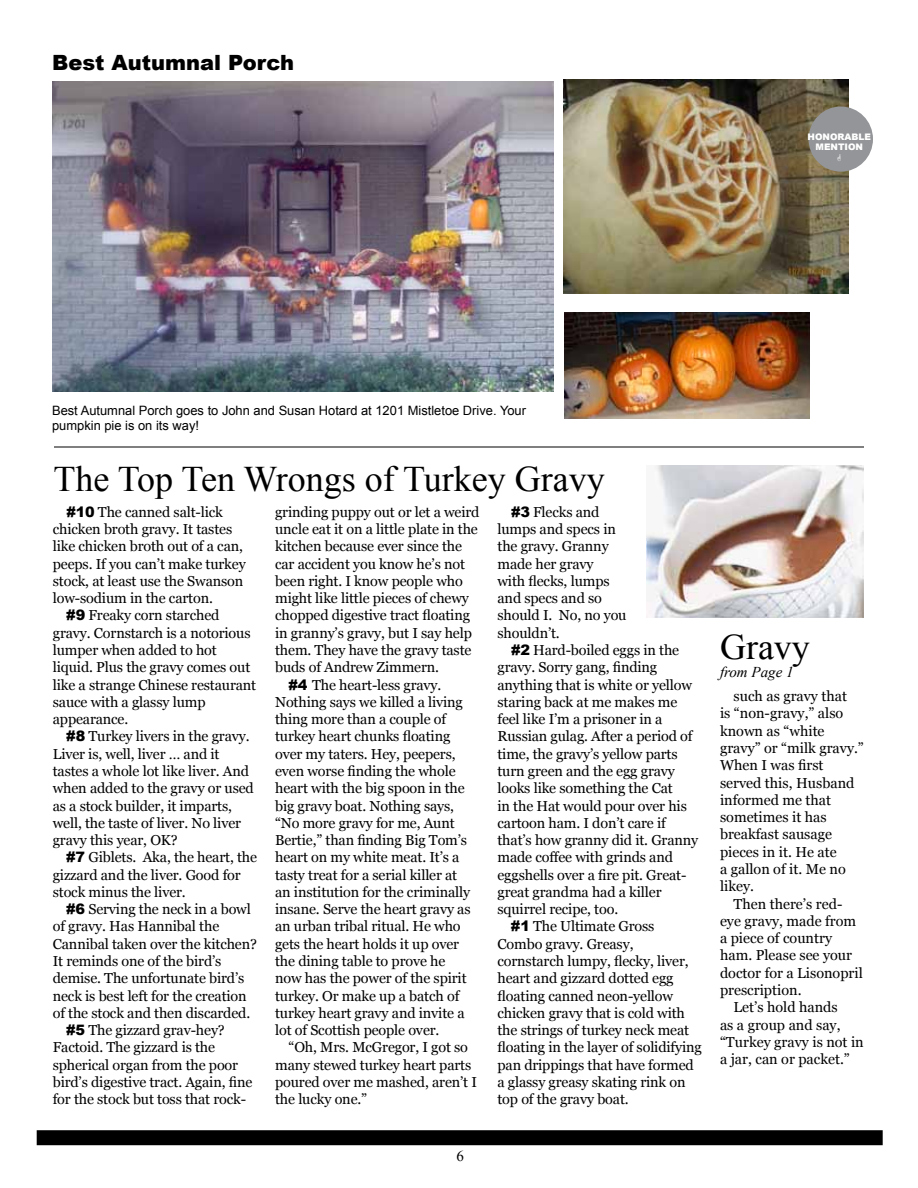
<style>
.page{position:relative;width:918px;height:1188px;background:#fff}
.page>*{position:absolute;margin:0;border:0;box-sizing:border-box;transform-origin:0 0}
.t1{font:36px "Times New Roman";color:#000}
.t2{font:900 21px "Arial";color:#000}
.t3{font:italic 15px "Times New Roman";color:#000}
.t4{font:15px "Times New Roman";color:#000}
.t5{font:14.4px/17.2px "Georgia";letter-spacing:-.01em;color:#000}
.t6{font:12.9px/15.5px "Arial";color:#000}
.t7{font:900 9px/10.8px "Arial";color:#fff;text-align:center}
.s1{font-family:"Arial";font-weight:900}
</style>
<div class="page">
<div style="left:37px;top:1130px;width:846px;height:15px;background:#000"></div>
<img style="left:563px;top:80px;width:285px;height:213px">
<img style="left:565px;top:312px;width:245px;height:107px">
<img style="left:52px;top:81px;width:501px;height:311px">
<div style="left:809px;top:107px;width:64px;height:65px;background:#939598;border-radius:50%"></div>
<hr style="left:54px;top:447px;width:810px;height:1px;background:#000">
<img style="left:646px;top:466px;width:218px;height:152px">
<h2 class="t2" style="left:52px;top:47px;width:243px">Best Autumnal Porch</h2>
<p class="t7" style="left:808px;top:131px;width:65px">HONORABLE<br>MENTION</p>
<p class="t6" style="left:52px;top:403px;width:475px">Best Autumnal Porch goes to John and Susan Hotard at 1201 Mistletoe Drive. Your pumpkin pie is on its way!</p>
<h1 class="t1" style="left:53px;top:455px;width:553px">The Top Ten Wrongs of Turkey Gravy</h1>
<p class="t5" style="left:66px;top:503px;width:158px"><span class="s1">#10</span> The canned salt-lick</p>
<p class="t5" style="left:53px;top:521px;width:181px">chicken broth gravy. It tastes</p>
<p class="t5" style="left:53px;top:538px;width:192px">like chicken broth out of a can,</p>
<p class="t5" style="left:53px;top:555px;width:194px">peeps. If you can’t make turkey</p>
<p class="t5" style="left:53px;top:573px;width:192px">stock, at least use the Swanson</p>
<p class="t5" style="left:53px;top:590px;width:162px">low-sodium in the carton.</p>
<p class="t5" style="left:66px;top:607px;width:155px"><span class="s1">#9</span> Freaky corn starched</p>
<p class="t5" style="left:53px;top:624px;width:199px">gravy. Cornstarch is a notorious</p>
<p class="t5" style="left:53px;top:642px;width:166px">lumper when added to hot</p>
<p class="t5" style="left:53px;top:659px;width:199px">liquid. Plus the gravy comes out</p>
<p class="t5" style="left:53px;top:676px;width:205px">like a strange Chinese restaurant</p>
<p class="t5" style="left:53px;top:694px;width:154px">sauce with a glassy lump</p>
<p class="t5" style="left:53px;top:711px;width:77px">appearance.</p>
<p class="t5" style="left:66px;top:728px;width:185px"><span class="s1">#8</span> Turkey livers in the gravy.</p>
<p class="t5" style="left:53px;top:745px;width:168px">Liver is, well, liver … and it</p>
<p class="t5" style="left:53px;top:763px;width:198px">tastes a whole lot like liver. And</p>
<p class="t5" style="left:53px;top:780px;width:203px">when added to the gravy or used</p>
<p class="t5" style="left:53px;top:797px;width:181px">as a stock builder, it imparts,</p>
<p class="t5" style="left:53px;top:815px;width:190px">well, the taste of liver. No liver</p>
<p class="t5" style="left:53px;top:832px;width:126px">gravy this year, OK?</p>
<p class="t5" style="left:66px;top:849px;width:192px"><span class="s1">#7</span> Giblets. Aka, the heart, the</p>
<p class="t5" style="left:53px;top:866px;width:189px">gizzard and the liver. Good for</p>
<p class="t5" style="left:53px;top:884px;width:135px">stock minus the liver.</p>
<p class="t5" style="left:66px;top:901px;width:186px"><span class="s1">#6</span> Serving the neck in a bowl</p>
<p class="t5" style="left:53px;top:918px;width:168px">of gravy. Has Hannibal the</p>
<p class="t5" style="left:53px;top:935px;width:206px">Cannibal taken over the kitchen?</p>
<p class="t5" style="left:53px;top:953px;width:170px">It reminds one of the bird’s</p>
<p class="t5" style="left:53px;top:970px;width:193px">demise. The unfortunate bird’s</p>
<p class="t5" style="left:53px;top:987px;width:195px">neck is best left for the creation</p>
<p class="t5" style="left:53px;top:1005px;width:199px">of the stock and then discarded.</p>
<p class="t5" style="left:66px;top:1022px;width:160px"><span class="s1">#5</span> The gizzard grav-hey?</p>
<p class="t5" style="left:53px;top:1039px;width:164px">Factoid. The gizzard is the</p>
<p class="t5" style="left:53px;top:1056px;width:187px">spherical organ from the poor</p>
<p class="t5" style="left:53px;top:1074px;width:201px">bird’s digestive tract. Again, fine</p>
<p class="t5" style="left:53px;top:1091px;width:195px">for the stock but toss that rock-</p>
<p class="t5" style="left:275px;top:503px;width:206px">grinding puppy out or let a weird</p>
<p class="t5" style="left:275px;top:521px;width:204px">uncle eat it on a little plate in the</p>
<p class="t5" style="left:275px;top:538px;width:188px">kitchen because ever since the</p>
<p class="t5" style="left:275px;top:555px;width:191px">car accident you know he’s not</p>
<p class="t5" style="left:275px;top:573px;width:189px">been right. I know people who</p>
<p class="t5" style="left:275px;top:590px;width:195px">might like little pieces of chewy</p>
<p class="t5" style="left:275px;top:607px;width:196px">chopped digestive tract floating</p>
<p class="t5" style="left:275px;top:624px;width:198px">in granny’s gravy, but I say help</p>
<p class="t5" style="left:275px;top:642px;width:198px">them. They have the gravy taste</p>
<p class="t5" style="left:275px;top:659px;width:165px">buds of Andrew Zimmern.</p>
<p class="t5" style="left:289px;top:676px;width:154px"><span class="s1">#4</span> The heart-less gravy.</p>
<p class="t5" style="left:275px;top:694px;width:189px">Nothing says we killed a living</p>
<p class="t5" style="left:275px;top:711px;width:173px">thing more than a couple of</p>
<p class="t5" style="left:275px;top:728px;width:177px">turkey heart chunks floating</p>
<p class="t5" style="left:275px;top:745px;width:182px">over my taters. Hey, peepers,</p>
<p class="t5" style="left:275px;top:763px;width:182px">even worse finding the whole</p>
<p class="t5" style="left:275px;top:780px;width:191px">heart with the big spoon in the</p>
<p class="t5" style="left:275px;top:797px;width:180px">big gravy boat. Nothing says,</p>
<p class="t5" style="left:275px;top:815px;width:181px">“No more gravy for me, Aunt</p>
<p class="t5" style="left:275px;top:832px;width:194px">Bertie,” than finding Big Tom’s</p>
<p class="t5" style="left:275px;top:849px;width:186px">heart on my white meat. It’s a</p>
<p class="t5" style="left:275px;top:866px;width:184px">tasty treat for a serial killer at</p>
<p class="t5" style="left:275px;top:884px;width:197px">an institution for the criminally</p>
<p class="t5" style="left:275px;top:901px;width:197px">insane. Serve the heart gravy as</p>
<p class="t5" style="left:275px;top:918px;width:187px">an urban tribal ritual. He who</p>
<p class="t5" style="left:275px;top:935px;width:185px">gets the heart holds it up over</p>
<p class="t5" style="left:275px;top:953px;width:172px">the dining table to prove he</p>
<p class="t5" style="left:275px;top:970px;width:193px">now has the power of the spirit</p>
<p class="t5" style="left:275px;top:987px;width:186px">turkey. Or make up a batch of</p>
<p class="t5" style="left:275px;top:1005px;width:191px">turkey heart gravy and invite a</p>
<p class="t5" style="left:275px;top:1022px;width:166px">lot of Scottish people over.</p>
<p class="t5" style="left:289px;top:1039px;width:181px">“Oh, Mrs. McGregor, I got so</p>
<p class="t5" style="left:275px;top:1056px;width:198px">many stewed turkey heart parts</p>
<p class="t5" style="left:275px;top:1074px;width:203px">poured over me mashed, aren’t I</p>
<p class="t5" style="left:275px;top:1091px;width:93px">the lucky one.”</p>
<p class="t5" style="left:498px;top:503px;width:131px;text-indent:14px"><span class="s1">#3</span> Flecks and lumps and specs in the gravy. Granny made her gravy<br>with flecks, lumps and specs and so should I. No, no you shouldn’t.</p>
<p class="t5" style="left:511px;top:642px;width:170px"><span class="s1">#2</span> Hard-boiled eggs in the</p>
<p class="t5" style="left:498px;top:659px;width:161px">gravy. Sorry gang, finding</p>
<p class="t5" style="left:498px;top:676px;width:196px">anything that is white or yellow</p>
<p class="t5" style="left:498px;top:694px;width:181px">staring back at me makes me</p>
<p class="t5" style="left:498px;top:711px;width:167px">feel like I’m a prisoner in a</p>
<p class="t5" style="left:498px;top:728px;width:197px">Russian gulag. After a period of</p>
<p class="t5" style="left:498px;top:745px;width:182px">time, the gravy’s yellow parts</p>
<p class="t5" style="left:498px;top:763px;width:179px">turn green and the egg gravy</p>
<p class="t5" style="left:498px;top:780px;width:177px">looks like something the Cat</p>
<p class="t5" style="left:498px;top:797px;width:191px">in the Hat would pour over his</p>
<p class="t5" style="left:498px;top:815px;width:170px">cartoon ham. I don’t care if</p>
<p class="t5" style="left:498px;top:832px;width:202px">that’s how granny did it. Granny</p>
<p class="t5" style="left:498px;top:849px;width:177px">made coffee with grinds and</p>
<p class="t5" style="left:498px;top:866px;width:190px">eggshells over a fire pit. Great-</p>
<p class="t5" style="left:498px;top:884px;width:166px">great grandma had a killer</p>
<p class="t5" style="left:498px;top:901px;width:122px">squirrel recipe, too.</p>
<p class="t5" style="left:511px;top:918px;width:145px"><span class="s1">#1</span> The Ultimate Gross</p>
<p class="t5" style="left:497px;top:935px;width:138px">Combo gravy. Greasy,</p>
<p class="t5" style="left:497px;top:953px;width:193px">cornstarch lumpy, flecky, liver,</p>
<p class="t5" style="left:497px;top:970px;width:178px">heart and gizzard dotted egg</p>
<p class="t5" style="left:497px;top:987px;width:177px">floating canned neon-yellow</p>
<p class="t5" style="left:497px;top:1005px;width:189px">chicken gravy that is cold with</p>
<p class="t5" style="left:497px;top:1022px;width:193px">the strings of turkey neck meat</p>
<p class="t5" style="left:497px;top:1039px;width:206px">floating in the layer of solidifying</p>
<p class="t5" style="left:497px;top:1056px;width:198px">pan drippings that have formed</p>
<p class="t5" style="left:497px;top:1074px;width:190px">a glassy greasy skating rink on</p>
<p class="t5" style="left:497px;top:1091px;width:133px">top of the gravy boat.</p>
<h1 class="t1" style="left:720px;top:623px;width:91px">Gravy</h1>
<p class="t3" style="left:720px;top:662px;width:75px">from Page 1</p>
<p class="t5" style="left:720px;top:688px;width:145px;text-indent:13px">such as gravy that<br>is “non-gravy,” also known as “white gravy” or “milk gravy.”<br>When I was first served this, Husband informed me that sometimes it has breakfast sausage pieces in it. He ate<br>a gallon of it. Me no likey.</p>
<p class="t5" style="left:734px;top:895px;width:110px">Then there’s red-</p>
<p class="t5" style="left:720px;top:913px;width:138px">eye gravy, made from</p>
<p class="t5" style="left:720px;top:930px;width:114px">a piece of country</p>
<p class="t5" style="left:720px;top:947px;width:134px">ham. Please see your</p>
<p class="t5" style="left:720px;top:964px;width:144px">doctor for a Lisonopril</p>
<p class="t5" style="left:720px;top:982px;width:83px">prescription.</p>
<p class="t5" style="left:734px;top:999px;width:106px">Let’s hold hands</p>
<p class="t5" style="left:720px;top:1016px;width:122px">as a group and say,</p>
<p class="t5" style="left:720px;top:1034px;width:145px">“Turkey gravy is not in</p>
<p class="t5" style="left:720px;top:1051px;width:131px">a jar, can or packet.”</p>
<p class="t4" style="left:456px;top:1146px;width:9px">6</p>
</div>
